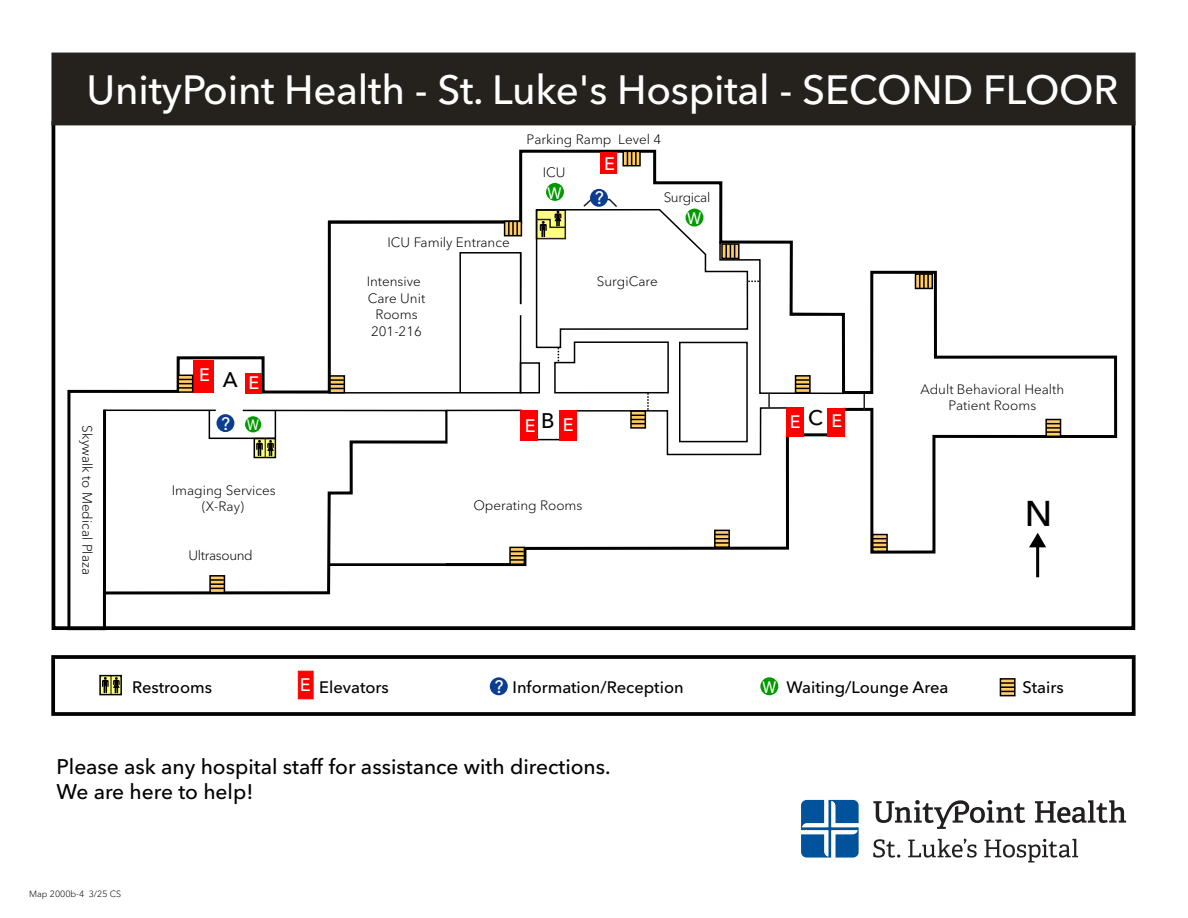
<style>
.page{position:relative;width:1188px;height:918px;background:#fff}
.page>*{position:absolute;margin:0;border:0;box-sizing:border-box;transform-origin:0 0}
.t1{font:500 40.5px "Avenir Next LT Pro";letter-spacing:-.005em;color:#fff}
.t2{font:500 35.55px "Avenir Next LT Pro";color:#000}
.t3{font:500 21px/25.2px "Avenir Next LT Pro";color:#000}
.t4{font:500 18px "Avenir Next LT Pro";color:#fff}
.t5{font:500 16.5px "Avenir Next LT Pro";color:#000}
.t6{font:500 16.5px "Avenir Next LT Pro";color:#fff;scale:.86 1}
.t7{font:500 16.5px "Avenir Next LT Pro";color:#fff;scale:.87 1}
.t8{font:500 14.85px "Avenir Next LT Pro";color:#fff;scale:.8 1}
.t9{font:300 13.5px/16.5px "Avenir Next LT Pro";color:#000;text-align:center}
.t10{font:300 13.5px "Avenir Next LT Pro";letter-spacing:-.025em;color:#000}
.t11{font:300 9px "Avenir Next LT Pro";color:#000}
.s1{color:#fff}
</style>
<div class="page">
<svg style="left:67px;top:149px;width:1051px;height:482px"></svg>
<svg style="left:445px;top:406px;width:344px;height:160px"></svg>
<svg style="left:103px;top:409px;width:345px;height:186px"></svg>
<div style="left:679px;top:342px;width:69px;height:100px;border:2px solid #000"></div>
<svg style="left:863px;top:394px;width:2px;height:16px"></svg>
<div style="left:559px;top:410px;width:17px;height:30px;background:#f00"></div>
<div style="left:786px;top:407px;width:18px;height:29px;background:#f00"></div>
<div style="left:828px;top:408px;width:17px;height:28px;background:#f00"></div>
<div style="left:600px;top:153px;width:17px;height:21px;background:#f00"></div>
<div style="left:520px;top:362px;width:20px;height:32px;border:2px solid #000"></div>
<div style="left:209px;top:410px;width:67px;height:29px;border:2px solid #000"></div>
<div style="left:217px;top:414px;width:17px;height:18px;background:#0b3d91;border-radius:50%"></div>
<div style="left:590px;top:189px;width:18px;height:18px;background:#0b3d91;border-radius:50%"></div>
<div style="left:245px;top:373px;width:17px;height:21px;background:#f00"></div>
<div style="left:546px;top:183px;width:18px;height:18px;background:#090;border-radius:50%"></div>
<div style="left:521px;top:410px;width:17px;height:30px;background:#f00"></div>
<div style="left:52px;top:121px;width:1083px;height:509px;border:4px solid #000"></div>
<div style="left:194px;top:360px;width:20px;height:33px;background:#f00"></div>
<svg style="left:630px;top:424px;width:16px;height:5px"></svg>
<svg style="left:178px;top:375px;width:15px;height:18px"></svg>
<svg style="left:178px;top:379px;width:15px;height:10px"></svg>
<svg style="left:327px;top:220px;width:197px;height:174px"></svg>
<svg style="left:622px;top:151px;width:19px;height:15px"></svg>
<svg style="left:627px;top:151px;width:10px;height:15px"></svg>
<div style="left:51px;top:655px;width:1085px;height:61px;border:4px solid #000"></div>
<svg style="left:535px;top:198px;width:310px;height:226px"></svg>
<div style="left:915px;top:273px;width:18px;height:16px;background:#fc6;border:2px solid #000"></div>
<svg style="left:919px;top:274px;width:10px;height:14px"></svg>
<svg style="left:509px;top:547px;width:16px;height:18px"></svg>
<svg style="left:510px;top:551px;width:14px;height:10px"></svg>
<svg style="left:714px;top:530px;width:16px;height:18px"></svg>
<svg style="left:715px;top:534px;width:14px;height:10px"></svg>
<div style="left:872px;top:534px;width:16px;height:18px;background:#fc6;border:2px solid #000"></div>
<svg style="left:873px;top:538px;width:14px;height:10px"></svg>
<div style="left:1045px;top:419px;width:16px;height:18px;background:#f6c462;border:2px solid #000"></div>
<svg style="left:1046px;top:423px;width:14px;height:10px"></svg>
<svg style="left:209px;top:575px;width:16px;height:18px"></svg>
<svg style="left:210px;top:579px;width:14px;height:10px"></svg>
<div style="left:245px;top:416px;width:16px;height:17px;background:#090;border-radius:50%"></div>
<svg style="left:99px;top:674px;width:23px;height:22px"></svg>
<div style="left:298px;top:671px;width:16px;height:28px;background:#f00;border:1px solid #f00"></div>
<div style="left:490px;top:677px;width:18px;height:18px;background:#0b3d91;border-radius:50%"></div>
<div style="left:760px;top:677px;width:18px;height:18px;background:#090;border-radius:50%"></div>
<svg style="left:1000px;top:678px;width:16px;height:18px"></svg>
<svg style="left:1000px;top:682px;width:15px;height:10px"></svg>
<svg style="left:253px;top:437px;width:24px;height:22px"></svg>
<div style="left:52px;top:53px;width:1083px;height:72px;background:#25221e"></div>
<hr style="left:1036px;top:539px;width:3px;height:38px;background:#000">
<svg style="left:1029px;top:533px;width:17px;height:14px"></svg>
<svg style="left:801px;top:800px;width:58px;height:58px"></svg>
<svg style="left:873px;top:800px;width:152px;height:29px"></svg>
<svg style="left:1035px;top:800px;width:91px;height:23px"></svg>
<svg style="left:873px;top:839px;width:27px;height:19px"></svg>
<svg style="left:908px;top:839px;width:69px;height:19px"></svg>
<svg style="left:984px;top:839px;width:94px;height:23px"></svg>
<h1 class="t1" style="left:86px;top:65px;width:1033px">UnityPoint Health - St. Luke's Hospital - SECOND FLOOR</h1>
<p class="t9" style="left:527px;top:131px;width:136px">Parking Ramp Level 4</p>
<p class="t9" style="left:95px;top:425px;width:151px;rotate:90deg">Skywalk to Medical Plaza</p>
<h3 class="t4" style="left:199px;top:364px;width:12px">E</h3>
<h3 class="t3" style="left:223px;top:367px;width:16px">A</h3>
<h3 class="t4" style="left:249px;top:372px;width:12px">E</h3>
<h3 class="t4" style="left:221px;top:413px;width:10px">?</h3>
<p class="t8" style="left:247px;top:416px;width:16px">W</p>
<p class="t9" style="left:172px;top:482px;width:105px;line-height:15.9px">Imaging Services (X-Ray)</p>
<p class="t10" style="left:189px;top:547px;width:66px">Ultrasound</p>
<p class="t9" style="left:388px;top:234px;width:124px">ICU Family Entrance</p>
<p class="t9" style="left:367px;top:273px;width:60px">Intensive<br>Care Unit<br>Rooms<br>201-216</p>
<p class="t9" style="left:543px;top:164px;width:24px">ICU</p>
<p class="t6" style="left:548px;top:183px;width:18px">W</p>
<h3 class="t4" style="left:604px;top:152px;width:12px">E</h3>
<h3 class="t4" style="left:595px;top:187px;width:10px">?</h3>
<p class="t10" style="left:664px;top:189px;width:48px">Surgical</p>
<p class="t7" style="left:687px;top:208px;width:18px">W</p>
<p class="t9" style="left:597px;top:273px;width:63px">SurgiCare</p>
<h3 class="t4" style="left:525px;top:415px;width:12px">E</h3>
<h3 class="t3" style="left:541px;top:408px;width:15px">B</h3>
<h3 class="t3" style="left:808px;top:406px;width:16px">C</h3>
<h3 class="t4" style="left:563px;top:414px;width:12px">E</h3>
<h3 class="t4" style="left:790px;top:411px;width:12px">E</h3>
<h3 class="t4" style="left:831px;top:410px;width:12px">E</h3>
<p class="t9" style="left:473px;top:497px;width:111px">Operating Rooms</p>
<p class="t9" style="left:920px;top:381px;width:145px">Adult Behavioral Health<br>Patient Rooms</p>
<h2 class="t2" style="left:1025px;top:492px;width:29px">N</h2>
<h3 class="t4" style="left:300px;top:674px;width:12px">E</h3>
<h3 class="t4" style="left:495px;top:676px;width:10px">?</h3>
<p class="t5" style="left:762px;top:677px;width:188px"><span class="s1">W</span> Waiting/Lounge Area</p>
<p class="t5" style="left:1023px;top:677px;width:43px">Stairs</p>
<p class="t5" style="left:132px;top:677px;width:81px">Restrooms</p>
<p class="t5" style="left:319px;top:677px;width:71px">Elevators</p>
<p class="t5" style="left:513px;top:677px;width:173px">Information/Reception</p>
<h3 class="t3" style="left:56px;top:754px;width:556px">Please ask any hospital staff for assistance with directions.<br>We are here to help!</h3>
<p class="t11" style="left:29px;top:888px;width:94px">Map 2000b-4 3/25 CS</p>
</div>
